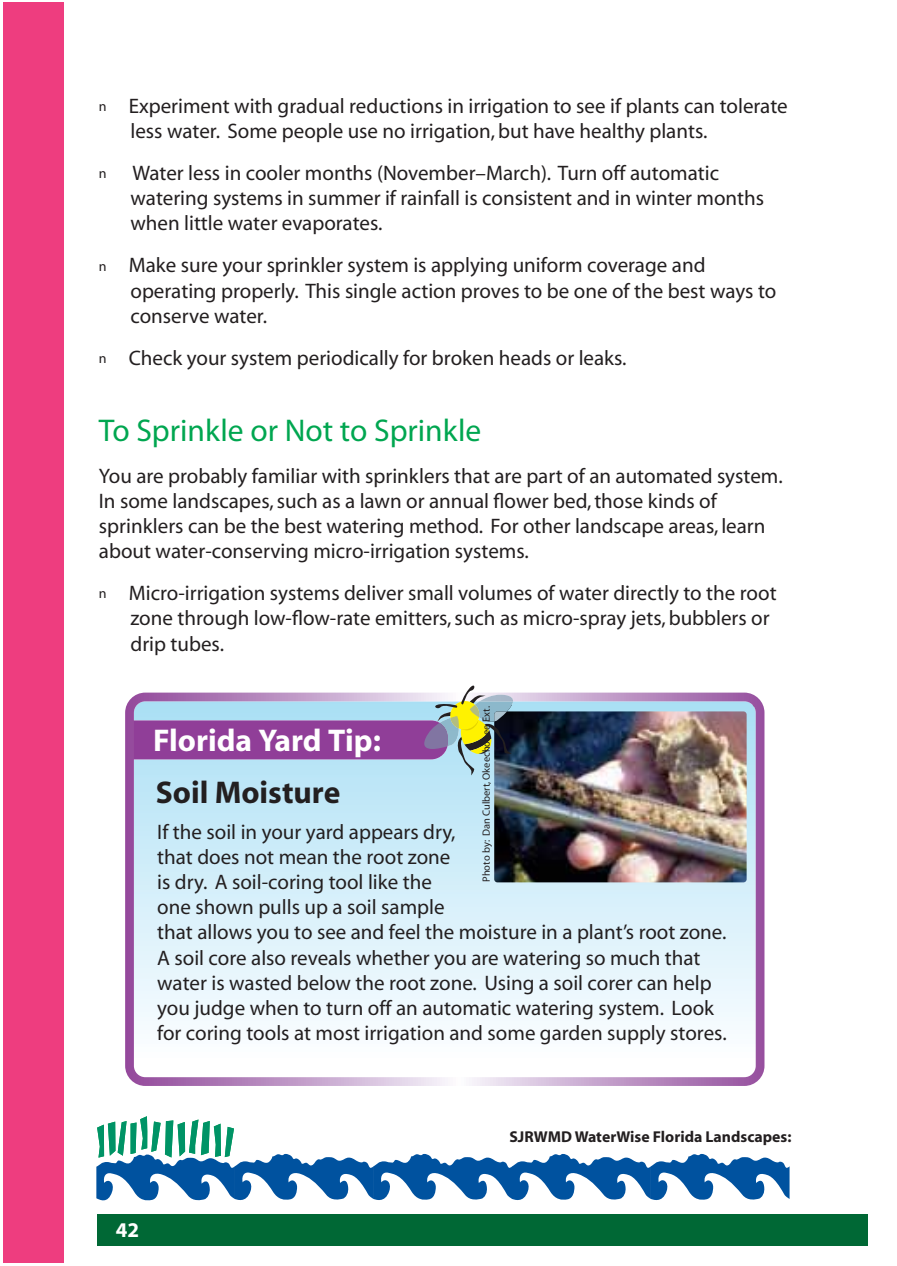
<style>
.page{position:relative;width:897px;height:1266px;background:#fff}
.page>*{position:absolute;margin:0;border:0;box-sizing:border-box;transform-origin:0 0}
.t1{font:700 31.5px/52.3px "Myriad";color:#fff}
.t2{font:31.5px "Myriad Pro";color:#00a650}
.t3{font:21px/25.2px "Myriad";color:#231f20}
.t4{font:700 21px "Myriad";color:#fff}
.t5{font:700 15.75px "Myriad";color:#231f20}
.t6{font:10.5px "Myriad";color:#231f20}
.s1{font-family:"Myriad Pro";font-size:14px}
.s2{color:#231f20}
</style>
<div class="page">
<div style="left:97px;top:1213px;width:769px;height:31px;background:#006835"></div>
<div style="left:3px;top:3px;width:60px;height:1260px;background:#ee3d7f"></div>
<svg style="left:96px;top:1116px;width:693px;height:84px"></svg>
<img style="left:125px;top:692px;width:639px;height:393px">
<svg style="left:130px;top:685px;width:383px;height:90px;background:#a99bbe"></svg>
<p class="t3" style="left:130px;top:95px;width:658px;text-indent:-31px"><span class="s1">n</span> Experiment with gradual reductions in irrigation to see if plants can tolerate less water. Some people use no irrigation, but have healthy plants.</p>
<p class="t3" style="left:130px;top:162px;width:635px;text-indent:-31px"><span class="s1">n</span> Water less in cooler months (November–March). Turn off automatic watering systems in summer if rainfall is consistent and in winter months when little water evaporates.</p>
<p class="t3" style="left:130px;top:254px;width:647px;text-indent:-31px"><span class="s1">n</span> Make sure your sprinkler system is applying uniform coverage and operating properly. This single action proves to be one of the best ways to conserve water.</p>
<p class="t3" style="left:99px;top:347px;width:529px"><span class="s1">n</span> Check your system periodically for broken heads or leaks.</p>
<p class="t2" style="left:99px;top:418px;width:384px">To Sprinkle or Not to Sprinkle</p>
<p class="t3" style="left:99px;top:464px;width:685px">You are probably familiar with sprinklers that are part of an automated system.<br>In some landscapes, such as a lawn or annual flower bed, those kinds of sprinklers can be the best watering method. For other landscape areas, learn about water-conserving micro-irrigation systems.</p>
<p class="t3" style="left:130px;top:582px;width:647px;text-indent:-31px"><span class="s1">n</span> Micro-irrigation systems deliver small volumes of water directly to the root zone through low-flow-rate emitters, such as micro-spray jets, bubblers or drip tubes.</p>
<p class="t6" style="left:482px;top:881px;width:177px;rotate:-90deg">Photo by: Dan Culbert, Okeechobee Ext.</p>
<p class="t1" style="left:153px;top:716px;width:229px">Florida Yard Tip:<br><span class="s2">Soil Moisture</span></p>
<p class="t3" style="left:157px;top:820px;width:571px">If the soil in your yard appears dry,<br>that does not mean the root zone<br>is dry. A soil-coring tool like the<br>one shown pulls up a soil sample<br>that allows you to see and feel the moisture in a plant’s root zone.<br>A soil core also reveals whether you are watering so much that water is wasted below the root zone. Using a soil corer can help you judge when to turn off an automatic watering system. Look for coring tools at most irrigation and some garden supply stores.</p>
<p class="t4" style="left:116px;top:1221px;width:25px">42</p>
<p class="t5" style="left:509px;top:1130px;width:283px">SJRWMD WaterWise Florida Landscapes:</p>
</div>
